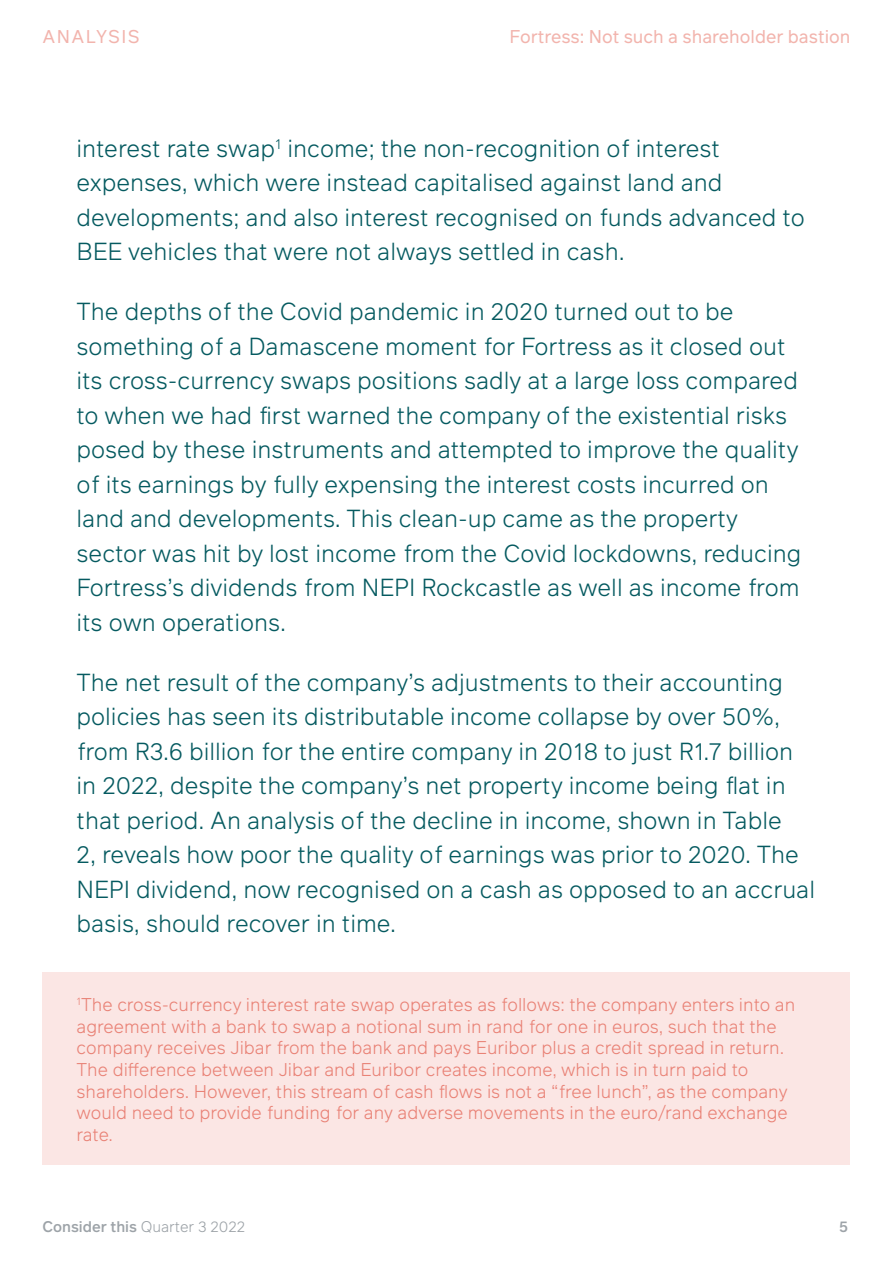
<style>
.page{position:relative;width:893px;height:1263px;background:#fff}
.page>*{position:absolute;margin:0;border:0;box-sizing:border-box;transform-origin:0 0}
.t1{font:300 24px/34.5px "Infra";color:#055a60}
.t2{font:300 18px/21.6px "Infra";color:#e98276}
.t3{font:18px "Infra";color:#f2b4ad}
.t4{font:18px "Infra";letter-spacing:.08em;color:#f2b4ad}
.t5{font:500 15px "Infra";color:#9da3a8}
.s1{font-weight:300}
</style>
<div class="page">
<div style="left:43px;top:973px;width:807px;height:192px;background:#fbe6e4"></div>
<p class="t4" style="left:43px;top:23px;width:99px">ANALYSIS</p>
<p class="t3" style="left:510px;top:23px;width:342px">Fortress: Not such a shareholder bastion</p>
<p class="t1" style="left:77px;top:130px;width:730px">interest rate swap<sup>1</sup> income; the non-recognition of interest expenses, which were instead capitalised against land and developments; and also interest recognised on funds advanced to BEE vehicles that were not always settled in cash.</p>
<p class="t1" style="left:77px;top:294px;width:726px">The depths of the Covid pandemic in 2020 turned out to be something of a Damascene moment for Fortress as it closed out its cross-currency swaps positions sadly at a large loss compared to when we had first warned the company of the existential risks posed by these instruments and attempted to improve the quality of its earnings by fully expensing the interest costs incurred on land and developments. This clean-up came as the property sector was hit by lost income from the Covid lockdowns, reducing Fortress’s dividends from NEPI Rockcastle as well as income from its own operations.</p>
<p class="t1" style="left:77px;top:664px;width:740px">The net result of the company’s adjustments to their accounting policies has seen its distributable income collapse by over 50%, from R3.6 billion for the entire company in 2018 to just R1.7 billion in 2022, despite the company’s net property income being flat in that period. An analysis of the decline in income, shown in Table<br>2, reveals how poor the quality of earnings was prior to 2020. The NEPI dividend, now recognised on a cash as opposed to an accrual basis, should recover in time.</p>
<p class="t2" style="left:77px;top:993px;width:720px"><sup>1</sup>The cross-currency interest rate swap operates as follows: the company enters into an agreement with a bank to swap a notional sum in rand for one in euros, such that the company receives Jibar from the bank and pays Euribor plus a credit spread in return.<br>The difference between Jibar and Euribor creates income, which is in turn paid to shareholders. However, this stream of cash flows is not a “free lunch”, as the company would need to provide funding for any adverse movements in the euro/rand exchange rate.</p>
<p class="t5" style="left:43px;top:1216px;width:204px">Consider this <span class="s1">Quarter 3 2022</span></p>
<p class="t5" style="left:839px;top:1216px;width:10px">5</p>
</div>
